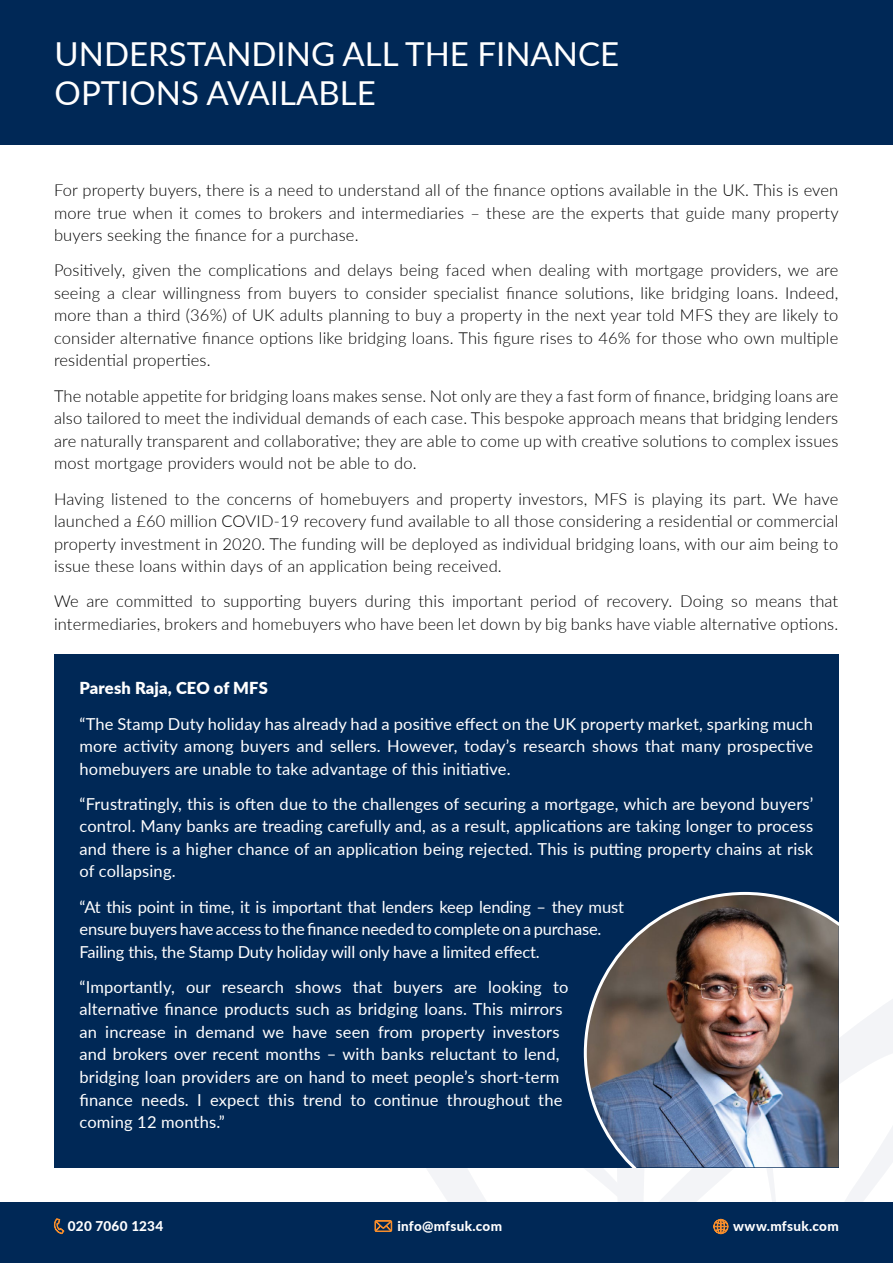
<style>
.page{position:relative;width:893px;height:1263px;background:#fff}
.page>*{position:absolute;margin:0;border:0;box-sizing:border-box;transform-origin:0 0}
.t1{font:33px/39.6px "Lato";color:#fff}
.t2{font:300 16.5px/22.5px "Lato";letter-spacing:.01em;color:#000;text-align:justify}
.t3{font:16.5px/22.5px "Lato";letter-spacing:.01em;color:#fff;text-align:justify}
.t4{font:16.5px/22.5px "Lato";letter-spacing:-.01em;color:#fff}
.t5{font:900 16.5px "Lato";letter-spacing:.01em;color:#fff}
.t6{font:800 13.5px "Lato";letter-spacing:.02em;color:#fff}
</style>
<div class="page">
<div style="left:0;top:1202px;width:893px;height:61px;background:#002856"></div>
<svg style="left:781px;top:999px;width:112px;height:203px"></svg>
<svg style="left:351px;top:1167px;width:265px;height:64px"></svg>
<svg style="left:616px;top:1167px;width:165px;height:68px"></svg>
<div style="left:0;top:0;width:893px;height:145px;background:#002856"></div>
<svg style="left:53px;top:1218px;width:12px;height:17px"></svg>
<svg style="left:374px;top:1220px;width:18px;height:12px"></svg>
<svg style="left:713px;top:1218px;width:16px;height:16px"></svg>
<div style="left:54px;top:654px;width:785px;height:513px;background:#002856"></div>
<img style="left:584px;top:892px;width:255px;height:275px">
<h1 class="t1" style="left:55px;top:33px;width:566px">UNDERSTANDING ALL THE FINANCE<br>OPTIONS AVAILABLE</h1>
<p class="t2" style="left:54px;top:178px;width:786px">For property buyers, there is a need to understand all of the finance options available in the UK. This is even more true when it comes to brokers and intermediaries – these are the experts that guide many property buyers seeking the finance for a purchase.</p>
<p class="t2" style="left:54px;top:259px;width:786px">Positively, given the complications and delays being faced when dealing with mortgage providers, we are seeing a clear willingness from buyers to consider specialist finance solutions, like bridging loans. Indeed, more than a third (36%) of UK adults planning to buy a property in the next year told MFS they are likely to consider alternative finance options like bridging loans. This figure rises to 46% for those who own multiple residential properties.</p>
<p class="t2" style="left:54px;top:384px;width:786px">The notable appetite for bridging loans makes sense. Not only are they a fast form of finance, bridging loans are also tailored to meet the individual demands of each case. This bespoke approach means that bridging lenders are naturally transparent and collaborative; they are able to come up with creative solutions to complex issues most mortgage providers would not be able to do.</p>
<p class="t2" style="left:54px;top:487px;width:786px">Having listened to the concerns of homebuyers and property investors, MFS is playing its part. We have launched a £60 million COVID-19 recovery fund available to all those considering a residential or commercial property investment in 2020. The funding will be deployed as individual bridging loans, with our aim being to issue these loans within days of an application being received.</p>
<p class="t2" style="left:54px;top:589px;width:786px">We are committed to supporting buyers during this important period of recovery. Doing so means that intermediaries, brokers and homebuyers who have been let down by big banks have viable alternative options.</p>
<p class="t5" style="left:80px;top:676px;width:190px">Paresh Raja, CEO of MFS</p>
<p class="t3" style="left:80px;top:712px;width:735px">“The Stamp Duty holiday has already had a positive effect on the UK property market, sparking much more activity among buyers and sellers. However, today’s research shows that many prospective homebuyers are unable to take advantage of this initiative.</p>
<p class="t3" style="left:80px;top:792px;width:735px">“Frustratingly, this is often due to the challenges of securing a mortgage, which are beyond buyers’ control. Many banks are treading carefully and, as a result, applications are taking longer to process and there is a higher chance of an application being rejected. This is putting property chains at risk of collapsing.</p>
<p class="t4" style="left:80px;top:895px;width:546px">“At this point in time, it is important that lenders keep lending – they must ensure buyers have access to the finance needed to complete on a purchase.<br>Failing this, the Stamp Duty holiday will only have a limited effect.</p>
<p class="t3" style="left:80px;top:975px;width:490px;text-align:left">“Importantly, our research shows that buyers are looking to alternative finance products such as bridging loans. This mirrors an increase in demand we have seen from property investors and brokers over recent months – with banks reluctant to lend, bridging loan providers are on hand to meet people’s short-term finance needs. I expect this trend to continue throughout the coming 12 months.”</p>
<p class="t6" style="left:68px;top:1216px;width:97px">020 7060 1234</p>
<p class="t6" style="left:397px;top:1216px;width:106px">info@mfsuk.com</p>
<p class="t6" style="left:733px;top:1216px;width:107px">www.mfsuk.com</p>
</div>
